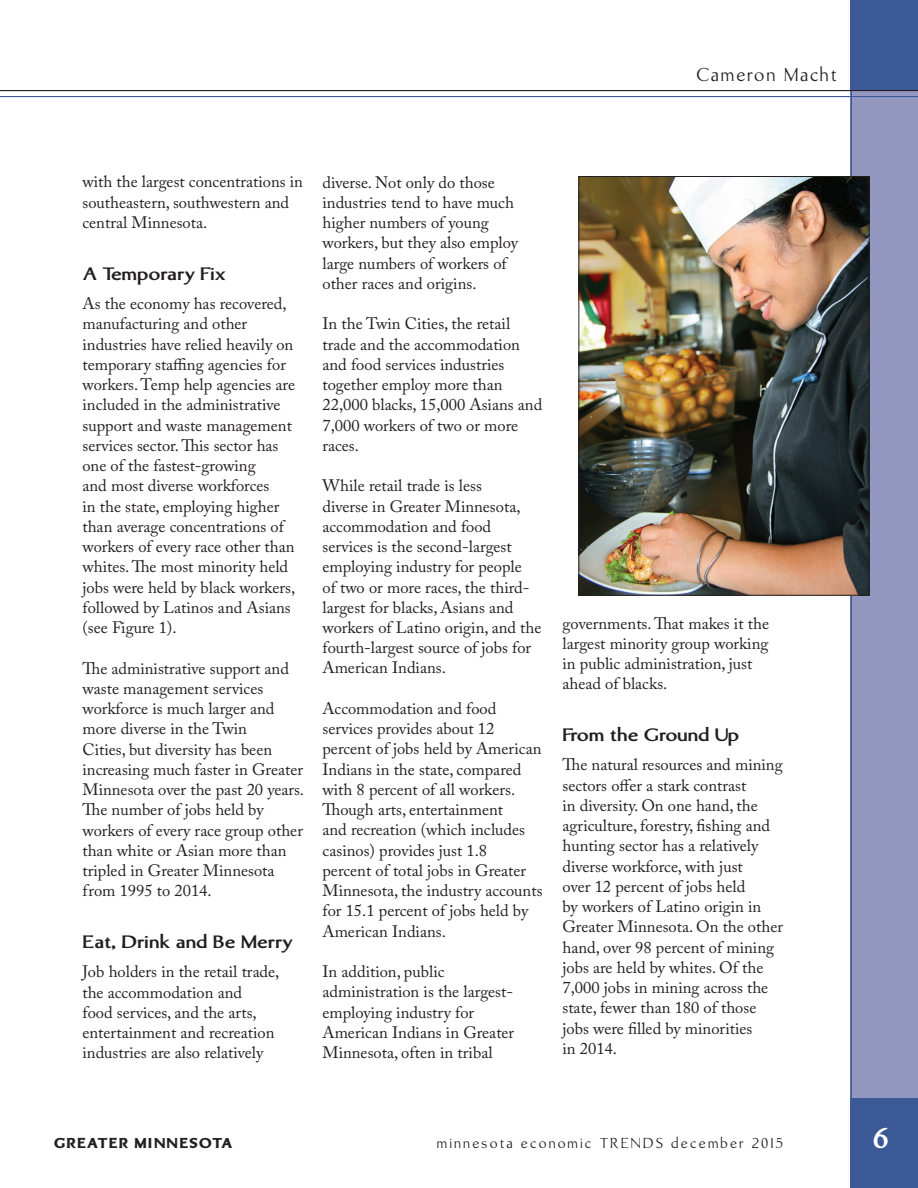
<style>
.page{position:relative;width:918px;height:1188px;background:#fff}
.page>*{position:absolute;margin:0;border:0;box-sizing:border-box;transform-origin:0 0}
.t1{font:700 30px "Brinar";color:#fff}
.Author_s_name_RIGHT{font:19.5px "Brinar";letter-spacing:.1em;color:#231f20}
.heading_2{font:700 18.9px "Brinar";letter-spacing:-.005em;color:#231f20;scale:1.11 1}
.Body{font:16.5px/20.2px "Adobe Caslon Pro";color:#231f20}
.t2{font:15px "Brinar";letter-spacing:.15em;color:#231f20}
.t3{font:900 15px "Brinar";letter-spacing:.1em;color:#231f20}
</style>
<div class="page">
<div style="left:850px;top:1098px;width:68px;height:90px;background:#3b5997"></div>
<div style="left:850px;top:0;width:68px;height:90px;background:#3b5997"></div>
<div style="left:850px;top:90px;width:68px;height:1008px;background:#9498c0"></div>
<hr style="left:850px;top:0;width:2px;height:1188px;background:#3b5997">
<img style="left:581px;top:178px;width:286px;height:415px">
<div style="left:579px;top:176px;width:290px;height:419px;border:1px solid #231f20"></div>
<hr style="left:0;top:96px;width:918px;height:1px;background:#3b5997">
<hr style="left:0;top:90px;width:918px;height:1px;background:#231f20">
<p class="Author_s_name_RIGHT" style="left:697px;top:64px;width:142px">Cameron Macht</p>
<p class="Body" style="left:83px;top:172px;width:222px">with the largest concentrations in southeastern, southwestern and central Minnesota.</p>
<p class="heading_2" style="left:82px;top:263px;width:131px">A Temporary Fix</p>
<p class="Body" style="left:82px;top:293px;width:214px">As the economy has recovered, manufacturing and other industries have relied heavily on temporary staffing agencies for workers. Temp help agencies are included in the administrative support and waste management services sector. This sector has one of the fastest-growing<br>and most diverse workforces<br>in the state, employing higher than average concentrations of workers of every race other than whites. The most minority held jobs were held by black workers, followed by Latinos and Asians (see Figure 1).</p>
<p class="Body" style="left:82px;top:658px;width:223px">The administrative support and waste management services workforce is much larger and more diverse in the Twin<br>Cities, but diversity has been increasing much faster in Greater<br>Minnesota over the past 20 years.<br>The number of jobs held by workers of every race group other than white or Asian more than tripled in Greater Minnesota from 1995 to 2014.</p>
<p class="heading_2" style="left:82px;top:932px;width:191px">Eat, Drink and Be Merry</p>
<p class="Body" style="left:82px;top:962px;width:198px">Job holders in the retail trade, the accommodation and<br>food services, and the arts, entertainment and recreation industries are also relatively</p>
<p class="Body" style="left:323px;top:172px;width:197px">diverse. Not only do those industries tend to have much higher numbers of young workers, but they also employ large numbers of workers of other races and origins.</p>
<p class="Body" style="left:323px;top:313px;width:221px">In the Twin Cities, the retail trade and the accommodation and food services industries together employ more than<br>22,000 blacks, 15,000 Asians and<br>7,000 workers of two or more races.</p>
<p class="Body" style="left:323px;top:475px;width:221px">While retail trade is less<br>diverse in Greater Minnesota, accommodation and food services is the second-largest employing industry for people<br>of two or more races, the third&shy;largest for blacks, Asians and workers of Latino origin, and the fourth-largest source of jobs for<br>American Indians.</p>
<p class="Body" style="left:323px;top:698px;width:222px">Accommodation and food services provides about 12 percent of jobs held by American<br>Indians in the state, compared with 8 percent of all workers.<br>Though arts, entertainment<br>and recreation (which includes casinos) provides just 1.8<br>percent of total jobs in Greater<br>Minnesota, the industry accounts for 15.1 percent of jobs held by<br>American Indians.</p>
<p class="Body" style="left:323px;top:961px;width:193px">In addition, public administration is the largest&shy;employing industry for<br>American Indians in Greater<br>Minnesota, often in tribal</p>
<p class="Body" style="left:562px;top:613px;width:208px">governments. That makes it the largest minority group working in public administration, just ahead of blacks.</p>
<p class="heading_2" style="left:562px;top:725px;width:161px">From the Ground Up</p>
<p class="Body" style="left:562px;top:755px;width:222px">The natural resources and mining sectors offer a stark contrast<br>in diversity. On one hand, the agriculture, forestry, fishing and hunting sector has a relatively diverse workforce, with just<br>over 12 percent of jobs held<br>by workers of Latino origin in<br>Greater Minnesota. On the other hand, over 98 percent of mining jobs are held by whites. Of the<br>7,000 jobs in mining across the state, fewer than 180 of those jobs were filled by minorities<br>in 2014.</p>
<p class="t3" style="left:54px;top:1134px;width:180px">GREATER MINNESOTA</p>
<p class="t2" style="left:437px;top:1134px;width:348px">minnesota economic TRENDS december 2015</p>
<h1 class="t1" style="left:873px;top:1122px;width:18px">6</h1>
</div>
